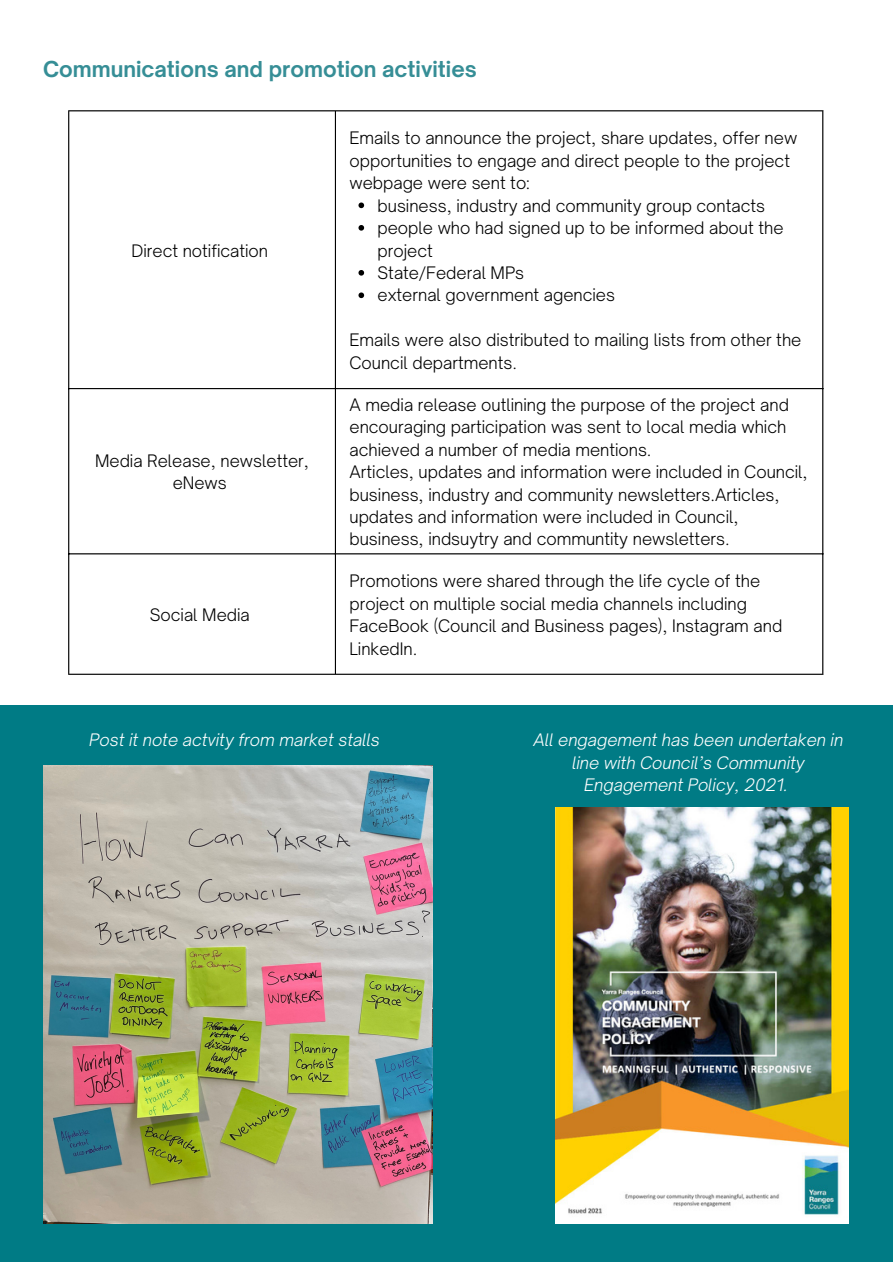
<style>
.page{position:relative;width:893px;height:1264px;background:#fff}
.page>*{position:absolute;margin:0;border:0;box-sizing:border-box;transform-origin:0 0}
.t1{font:700 21px "Open Sauce One";color:#368e96}
.t2{font:300 16.5px/22.5px "Open Sauce One";color:#000}
.t3{font:italic 300 16.5px/22.5px "Open Sauce One";color:#fff;text-align:center}
</style>
<div class="page">
<div style="left:0;top:705px;width:892px;height:556px;background:#007b85"></div>
<img style="left:43px;top:765px;width:389px;height:458px">
<img style="left:555px;top:807px;width:293px;height:416px">
<svg style="left:358px;top:202px;width:6px;height:6px"></svg>
<svg style="left:358px;top:225px;width:6px;height:6px"></svg>
<svg style="left:358px;top:270px;width:6px;height:5px"></svg>
<svg style="left:358px;top:292px;width:6px;height:6px"></svg>
<hr style="left:68px;top:111px;width:1px;height:562px;background:#000">
<hr style="left:335px;top:111px;width:1px;height:562px;background:#000">
<hr style="left:822px;top:111px;width:1px;height:562px;background:#000">
<hr style="left:68px;top:110px;width:755px;height:1px;background:#000">
<hr style="left:68px;top:388px;width:755px;height:1px;background:#000">
<hr style="left:68px;top:553px;width:755px;height:1px;background:#000">
<hr style="left:68px;top:673px;width:755px;height:1px;background:#000">
<p class="t1" style="left:43px;top:56px;width:435px">Communications and promotion activities</p>
<p class="t2" style="left:131px;top:239px;width:138px">Direct notification</p>
<p class="t2" style="left:95px;top:449px;width:215px;text-align:center">Media Release, newsletter, eNews</p>
<p class="t2" style="left:150px;top:603px;width:101px">Social Media</p>
<p class="t2" style="left:349px;top:126px;width:449px">Emails to announce the project, share updates, offer new opportunities to engage and direct people to the project webpage were sent to:</p>
<p class="t2" style="left:377px;top:194px;width:407px">business, industry and community group contacts people who had signed up to be informed about the project<br>State/Federal MPs<br>external government agencies</p>
<p class="t2" style="left:349px;top:329px;width:453px">Emails were also distributed to mailing lists from other the<br>Council departments.</p>
<p class="t2" style="left:349px;top:393px;width:459px">A media release outlining the purpose of the project and encouraging participation was sent to local media which achieved a number of media mentions.<br>Articles, updates and information were included in Council, business, industry and community newsletters.Articles, updates and information were included in Council, business, indsuytry and communtity newsletters.</p>
<p class="t2" style="left:349px;top:569px;width:434px">Promotions were shared through the life cycle of the project on multiple social media channels including FaceBook (Council and Business pages), Instagram and LinkedIn.</p>
<p class="t3" style="left:89px;top:728px;width:292px">Post it note actvity from market stalls</p>
<p class="t3" style="left:533px;top:728px;width:311px">All engagement has been undertaken in line with Council’s Community<br>Engagement Policy, 2021.</p>
</div>
